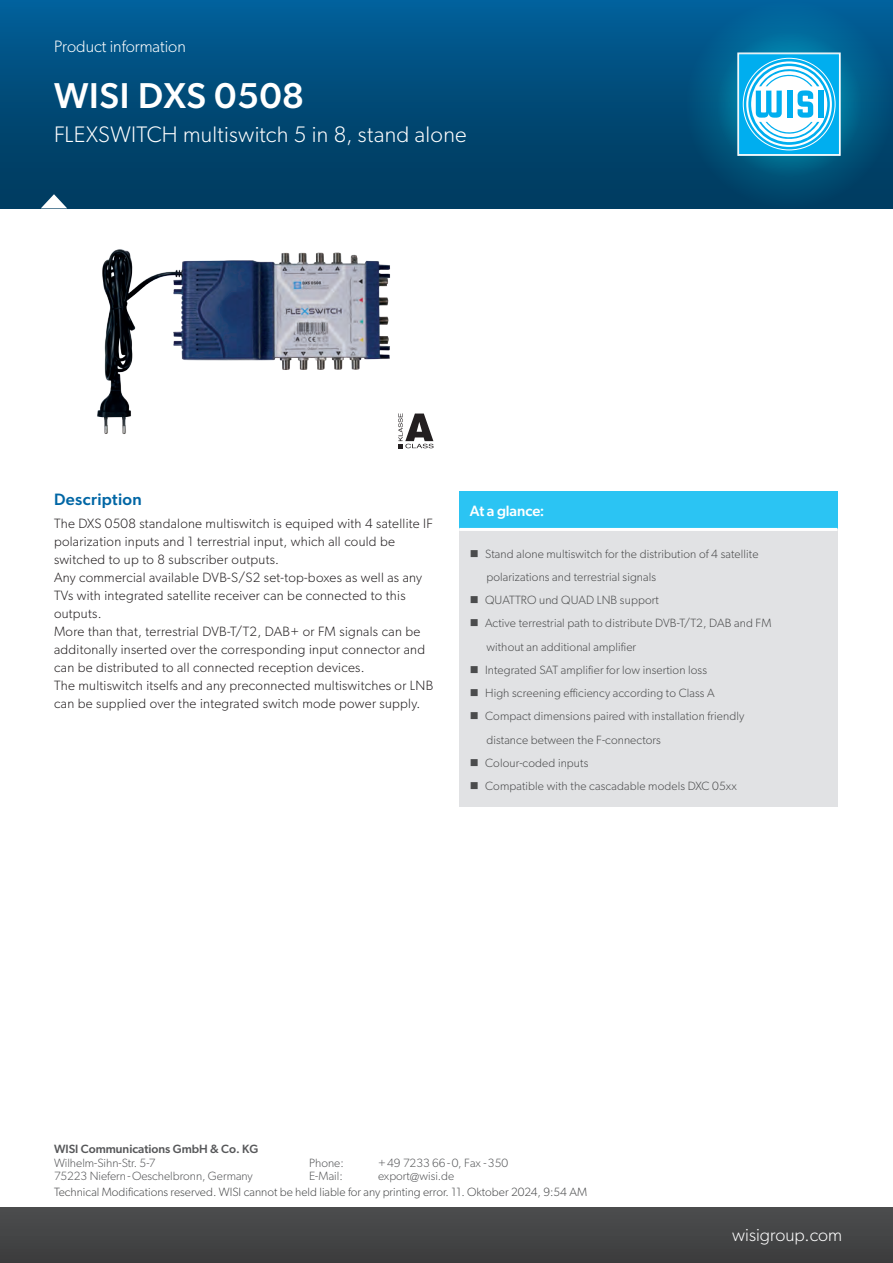
<style>
.page{position:relative;width:893px;height:1263px;background:#fff}
.page>*{position:absolute;margin:0;border:0;box-sizing:border-box;transform-origin:0 0}
.Headline_H1_24_pt{font:500 36px "Gibson";letter-spacing:.02em;color:#fff}
.Headline_H2{font:300 22.5px "Gibson";letter-spacing:.01em;color:#fff}
.t1{font:300 18px "Gibson";color:#fff}
.t2{font:300 16.5px "Gibson";color:#fff}
.Headline_H3_11_Pt{font:500 16.5px "Gibson";letter-spacing:.02em;color:#0166a5}
.Headline_H3_11_Pt-2{font:500 15px "Gibson";letter-spacing:-.005em;color:#fff}
.Copy_neu{font:300 13.5px/18px "Gibson";letter-spacing:.02em;color:#231f20}
.t3{font:300 12px/23.2px "Gibson";letter-spacing:.01em;color:#4b4c4d}
.t4{font:300 12px "Gibson";color:#57585a}
.t5{font:500 12px "Gibson";color:#57585a}
</style>
<div class="page">
<div style="left:0;top:0;width:893px;height:208px;background:linear-gradient(to bottom,#015e97,#00385b)"></div>
<div style="left:685px;top:0;width:208px;height:208px;background:linear-gradient(to bottom,#01669e,#004263);border-radius:50%"></div>
<svg style="left:716px;top:31px;width:146px;height:146px;background:#026992"></svg>
<div style="left:739px;top:54px;width:100px;height:101px;background:#00aeef"></div>
<svg style="left:743px;top:58px;width:93px;height:92px"></svg>
<svg style="left:744px;top:59px;width:91px;height:90px"></svg>
<svg style="left:746px;top:61px;width:86px;height:86px"></svg>
<svg style="left:748px;top:64px;width:82px;height:81px"></svg>
<svg style="left:751px;top:66px;width:76px;height:76px"></svg>
<div style="left:818px;top:91px;width:6px;height:27px;background:#00aeef"></div>
<svg style="left:756px;top:69px;width:63px;height:72px"></svg>
<div style="left:737px;top:53px;width:104px;height:103px;border:1px solid #fff"></div>
<div style="left:0;top:1208px;width:893px;height:55px;background:#454647"></div>
<svg style="left:41px;top:194px;width:26px;height:14px"></svg>
<div style="left:459px;top:491px;width:378px;height:38px;background:#2bc4f3"></div>
<div style="left:459px;top:529px;width:378px;height:278px;background:#e1e2e4"></div>
<hr style="left:459px;top:528px;width:378px;height:3px;background:#fff">
<img style="left:97px;top:249px;width:336px;height:200px">
<p class="t2" style="left:54px;top:37px;width:133px">Product information</p>
<p class="Headline_H1_24_pt" style="left:54px;top:74px;width:252px">WISI DXS 0508</p>
<p class="Headline_H2" style="left:54px;top:121px;width:414px">FLEXSWITCH multiswitch 5 in 8, stand alone</p>
<p class="Headline_H3_11_Pt" style="left:54px;top:490px;width:89px">Description</p>
<p class="Copy_neu" style="left:54px;top:514px;width:380px">The DXS 0508 standalone multiswitch is equiped with 4 satellite IF polarization inputs and 1 terrestrial input, which all could be switched to up to 8 subscriber outputs.</p>
<p class="Copy_neu" style="left:54px;top:568px;width:370px">Any commercial available DVB-S/S2 set-top-boxes as well as any<br>TVs with integrated satellite receiver can be connected to this outputs.</p>
<p class="Copy_neu" style="left:54px;top:622px;width:373px">More than that, terrestrial DVB-T/T2, DAB+ or FM signals can be additonally inserted over the corresponding input connector and can be distributed to all connected reception devices.</p>
<p class="Copy_neu" style="left:54px;top:676px;width:381px">The multiswitch itselfs and any preconnected multiswitches or LNB can be supplied over the integrated switch mode power supply.</p>
<p class="Headline_H3_11_Pt-2" style="left:470px;top:502px;width:76px">At a glance:</p>
<p class="t3" style="left:485px;top:542px;width:275px">Stand alone multiswitch for the distribution of 4 satellite polarizations and terrestrial signals</p>
<p class="t3" style="left:485px;top:588px;width:175px">QUATTRO und QUAD LNB support</p>
<p class="t3" style="left:485px;top:611px;width:288px">Active terrestrial path to distribute DVB-T/T2, DAB and FM without an additional amplifier</p>
<p class="t3" style="left:485px;top:658px;width:223px">Integrated SAT amplifier for low insertion loss</p>
<p class="t3" style="left:485px;top:681px;width:231px">High screening efficiency according to Class A</p>
<p class="t3" style="left:485px;top:704px;width:261px">Compact dimensions paired with installation friendly distance between the F-connectors</p>
<p class="t3" style="left:485px;top:751px;width:105px">Colour-coded inputs</p>
<p class="t3" style="left:485px;top:774px;width:253px">Compatible with the cascadable models DXC 05xx</p>
<p class="t5" style="left:54px;top:1142px;width:206px">WISI Communications GmbH &amp; Co. KG</p>
<p class="t4" style="left:54px;top:1155px;width:103px">Wilhelm-Sihn-Str. 5-7</p>
<p class="t4" style="left:309px;top:1155px;width:36px">Phone:</p>
<p class="t4" style="left:378px;top:1155px;width:132px">+49 7233 66-0, Fax -350</p>
<p class="t4" style="left:54px;top:1169px;width:200px">75223 Niefern-Oeschelbronn, Germany</p>
<p class="t4" style="left:309px;top:1169px;width:35px">E-Mail:</p>
<p class="t4" style="left:378px;top:1169px;width:78px">export@wisi.de</p>
<p class="t3" style="left:54px;top:1180px;width:535px">Technical Modifications reserved. WISI cannot be held liable for any printing error. 11. Oktober 2024, 9:54 AM</p>
<h3 class="t1" style="left:732px;top:1224px;width:111px">wisigroup.com</h3>
</div>
